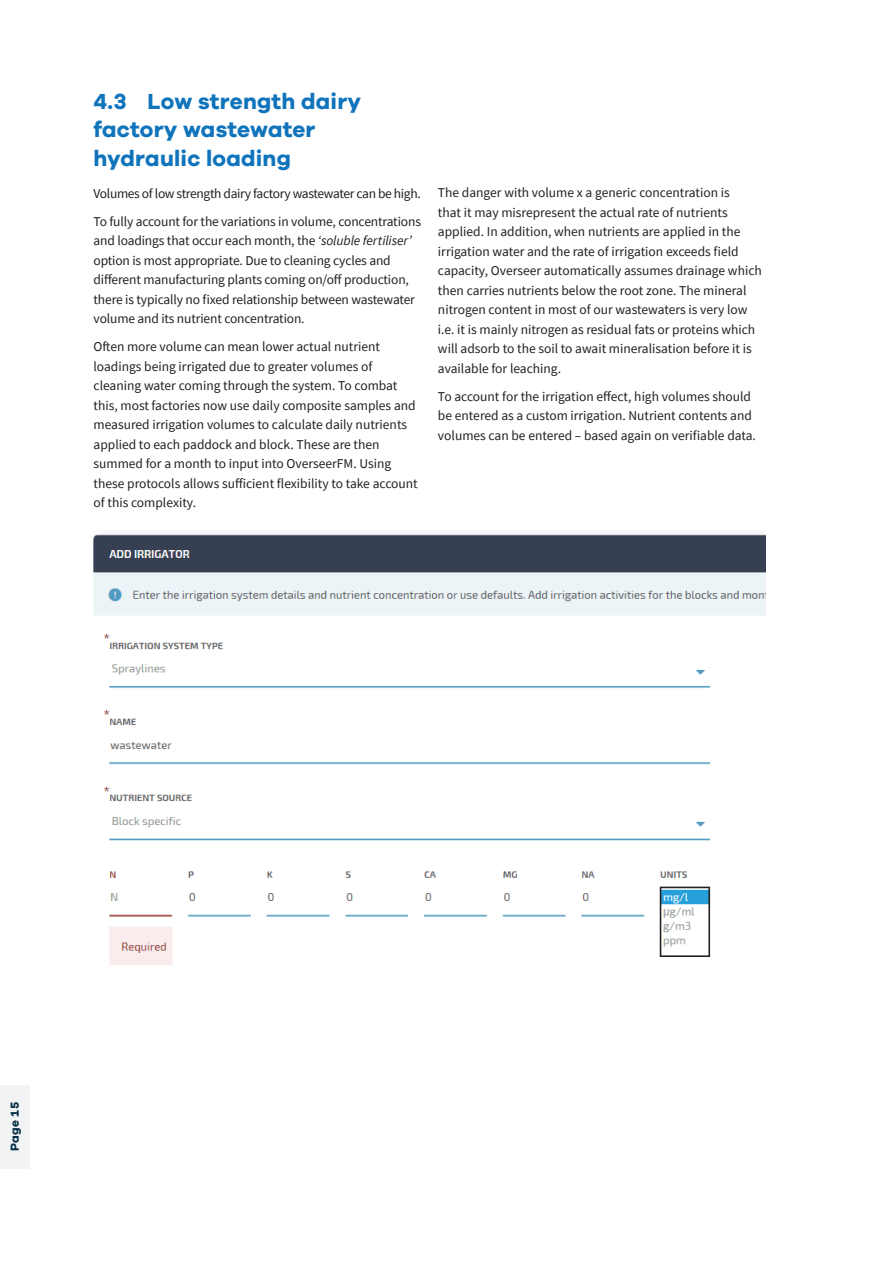
<style>
.page{position:relative;width:893px;height:1263px;background:#fff}
.page>*{position:absolute;margin:0;border:0;box-sizing:border-box;transform-origin:0 0}
.t1{font:700 22.5px/28.5px "Galano Grotesque";letter-spacing:.01em;color:#1074bc}
.Body{font:13.5px/19.5px "Source Sans Pro";color:#231f20}
.Body-2{font:13.5px "Source Sans Pro";letter-spacing:-.025em;color:#231f20}
.t2{font:700 12px "Galano Grotesque";letter-spacing:.02em;color:#052f45}
.s1{font-style:italic}
</style>
<div class="page">
<img style="left:94px;top:534px;width:671px;height:431px">
<div style="left:0;top:1085px;width:29px;height:84px;background:#f2f3f4"></div>
<p class="t1" style="left:94px;top:86px;width:269px">4.3 Low strength dairy factory wastewater hydraulic loading</p>
<p class="Body-2" style="left:94px;top:185px;width:329px">Volumes of low strength dairy factory wastewater can be high.</p>
<p class="Body" style="left:94px;top:212px;width:329px">To fully account for the variations in volume, concentrations and loadings that occur each month, the <span class="s1">‘soluble fertiliser’ </span>option is most appropriate. Due to cleaning cycles and different manufacturing plants coming on/off production, there is typically no fixed relationship between wastewater volume and its nutrient concentration.</p>
<p class="Body" style="left:94px;top:337px;width:326px">Often more volume can mean lower actual nutrient loadings being irrigated due to greater volumes of cleaning water coming through the system. To combat this, most factories now use daily composite samples and measured irrigation volumes to calculate daily nutrients applied to each paddock and block. These are then summed for a month to input into OverseerFM. Using these protocols allows sufficient flexibility to take account of this complexity.</p>
<p class="Body" style="left:438px;top:183px;width:325px">The danger with volume x a generic concentration is<br>that it may misrepresent the actual rate of nutrients applied. In addition, when nutrients are applied in the irrigation water and the rate of irrigation exceeds field capacity, Overseer automatically assumes drainage which then carries nutrients below the root zone. The mineral nitrogen content in most of our wastewaters is very low i.e. it is mainly nitrogen as residual fats or proteins which will adsorb to the soil to await mineralisation before it is available for leaching.</p>
<p class="Body" style="left:438px;top:386px;width:319px">To account for the irrigation effect, high volumes should be entered as a custom irrigation. Nutrient contents and volumes can be entered – based again on verifiable data.</p>
<p class="t2" style="left:7px;top:1151px;width:51px;rotate:-90deg">Page 15</p>
</div>
